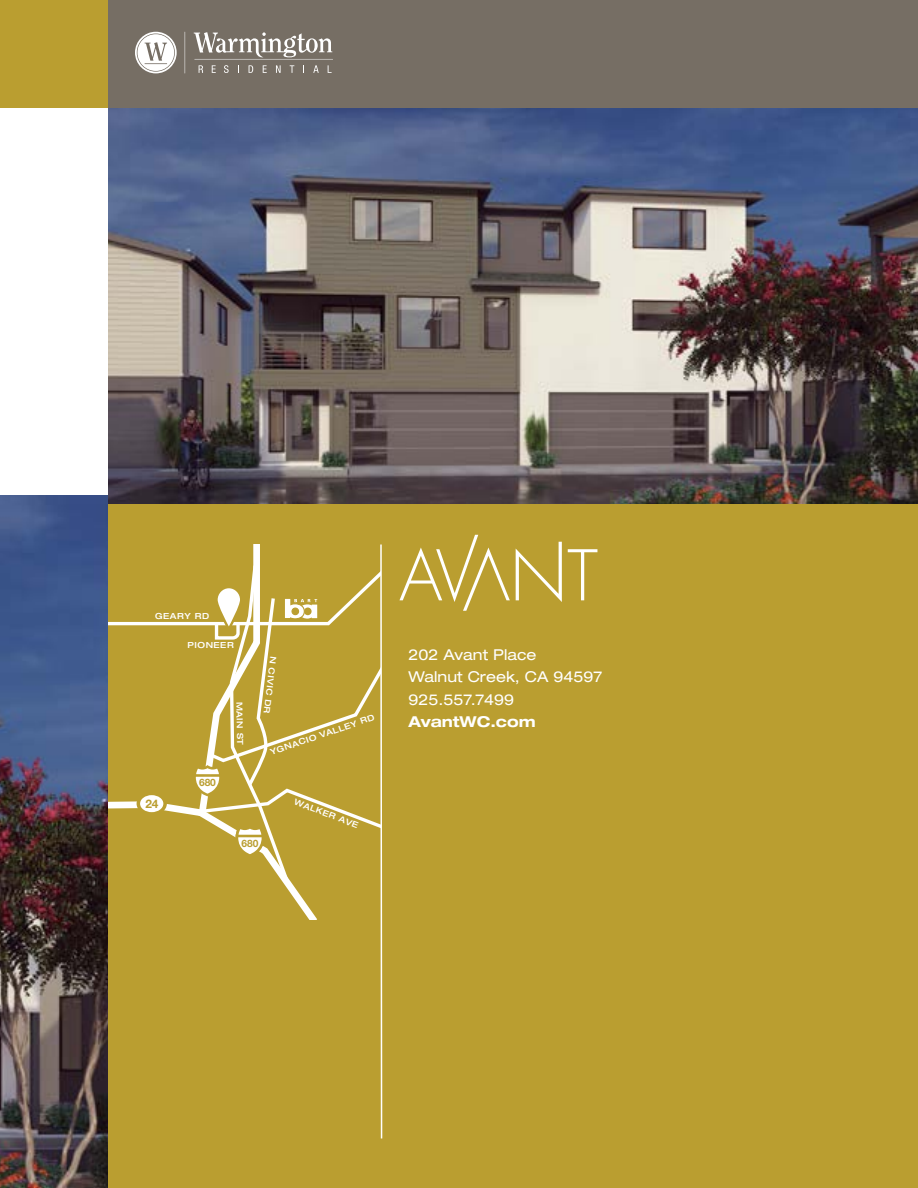
<style>
.page{position:relative;width:918px;height:1188px;background:#fff}
.page>*{position:absolute;margin:0;border:0;box-sizing:border-box;transform-origin:0 0}
.t1{font:expanded 15px/22.5px "Helvetica Neue";color:#fff}
.t2{font:700 expanded 15px "Helvetica Neue";color:#fff}
.t3{font:700 11.85px "Helvetica Neue LT Std";color:#ba9e30}
.t4{font:700 10.2px "Helvetica Neue LT Std";color:#ba9e30}
.t5{font:500 expanded 8.4px "Helvetica Neue LT Std";letter-spacing:.06em;color:#fff}
</style>
<div class="page">
<div style="left:0;top:495px;width:918px;height:693px;background:#ba9e30"></div>
<div style="left:0;top:0;width:918px;height:108px;background:#766e64"></div>
<div style="left:0;top:0;width:108px;height:108px;background:#ba9e30"></div>
<img style="left:108px;top:108px;width:810px;height:396px">
<img style="left:0;top:495px;width:108px;height:693px">
<svg style="left:135px;top:32px;width:42px;height:41px"></svg>
<svg style="left:185px;top:32px;width:1px;height:41px"></svg>
<svg style="left:194px;top:32px;width:139px;height:41px"></svg>
<svg style="left:108px;top:544px;width:275px;height:595px"></svg>
<svg style="left:399px;top:535px;width:111px;height:76px"></svg>
<svg style="left:516px;top:542px;width:46px;height:60px"></svg>
<svg style="left:568px;top:549px;width:29px;height:51px"></svg>
<p class="t5" style="left:155px;top:611px;width:56px">GEARY RD</p>
<p class="t5" style="left:188px;top:640px;width:48px">PIONEER</p>
<h2 class="t3" style="left:145px;top:796px;width:15px">24</h2>
<p class="t4" style="left:199px;top:776px;width:18px">680</p>
<p class="t5" style="left:245px;top:701px;width:45px;rotate:89deg">MAIN ST</p>
<p class="t5" style="left:279px;top:657px;width:59px;rotate:97deg">N CIVIC DR</p>
<p class="t5" style="left:269px;top:747px;width:111px;rotate:-19deg">YGNACIO VALLEY RD</p>
<p class="t5" style="left:297px;top:796px;width:69px;rotate:21deg">WALKER AVE</p>
<p class="t4" style="left:241px;top:837px;width:18px">680</p>
<h1 class="t1" style="left:408px;top:643px;width:196px">202 Avant Place<br>Walnut Creek, CA 94597<br>925.557.7499</h1>
<h1 class="t2" style="left:408px;top:712px;width:129px">AvantWC.com</h1>
</div>
